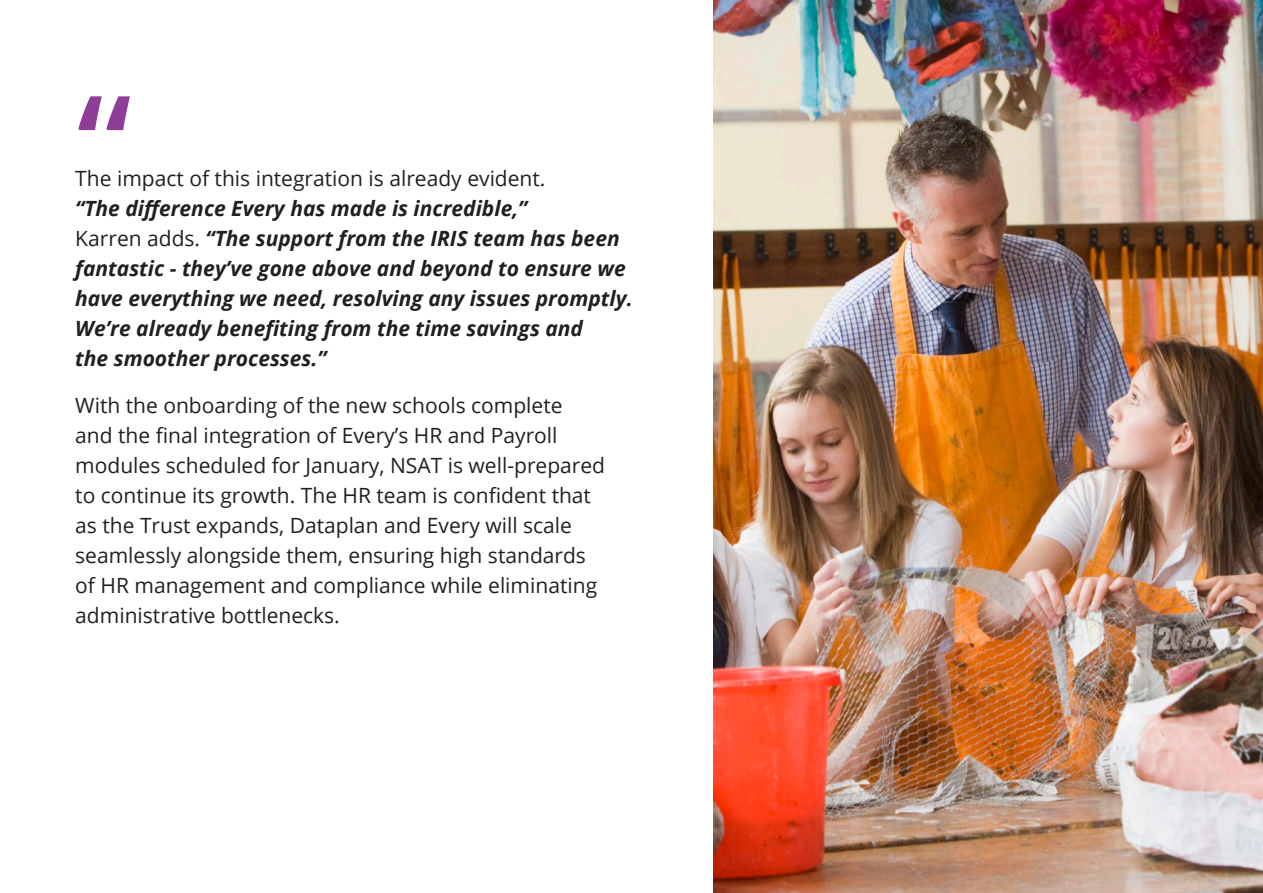
<style>
.page{position:relative;width:1263px;height:893px;background:#fff}
.page>*{position:absolute;margin:0;border:0;box-sizing:border-box;transform-origin:0 0}
.t1{font:600 138px "Open Sans";color:#8f3e97}
.t2{font:21px/30px "Open Sans";color:#231f20}
.t3{font:italic 700 21px/30px "Open Sans";color:#231f20}
.s1{font-weight:400;font-style:normal}
</style>
<div class="page">
<img style="left:713px;top:0;width:550px;height:893px">
<h1 class="t1" style="left:77px;top:89px;width:56px">“</h1>
<p class="t2" style="left:75px;top:163px;width:472px">The impact of this integration is already evident.</p>
<p class="t3" style="left:75px;top:193px;width:559px">“The difference Every has made is incredible,”<br><span class="s1">Karren adds.</span> “The support from the IRIS team has been fantastic - they’ve gone above and beyond to ensure we have everything we need, resolving any issues promptly.<br>We’re already benefiting from the time savings and<br>the smoother processes.”</p>
<p class="t2" style="left:75px;top:390px;width:531px">With the onboarding of the new schools complete and the final integration of Every’s HR and Payroll modules scheduled for January, NSAT is well-prepared to continue its growth. The HR team is confident that as the Trust expands, Dataplan and Every will scale seamlessly alongside them, ensuring high standards of HR management and compliance while eliminating administrative bottlenecks.</p>
</div>
